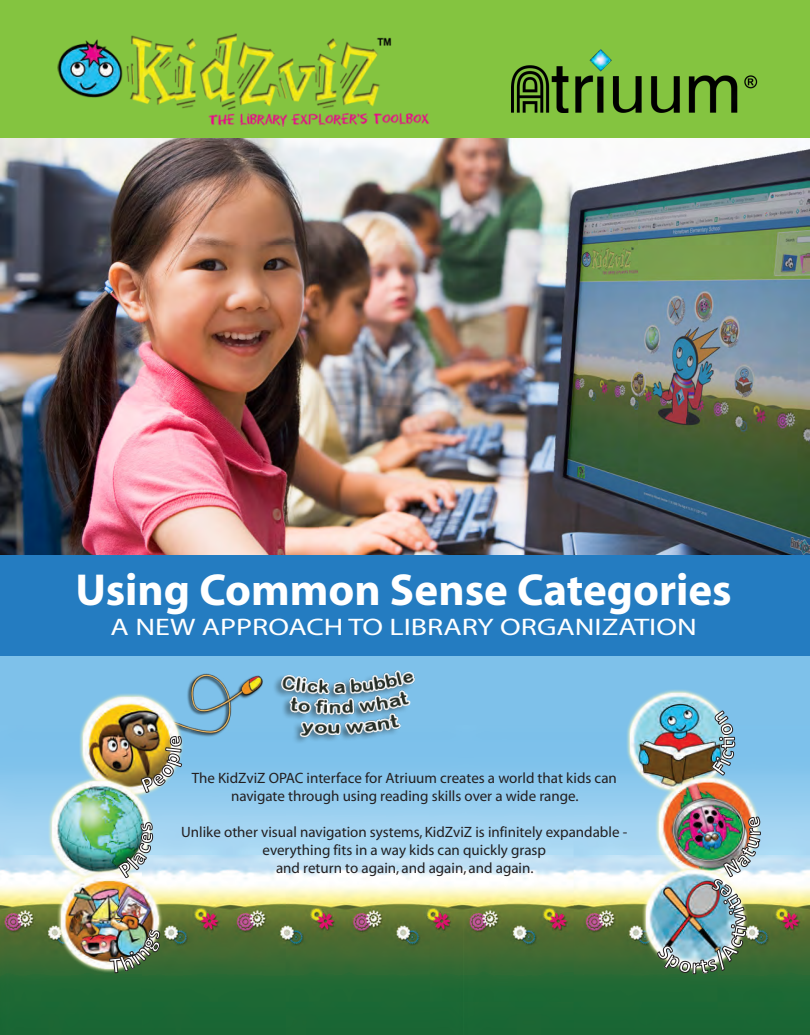
<style>
.page{position:relative;width:810px;height:1035px;background:#fff}
.page>*{position:absolute;margin:0;border:0;box-sizing:border-box;transform-origin:0 0}
.t1{font:700 45px "Myriad";color:#fff}
.t2{font:24px "Myriad";color:#fff;scale:1.25 1}
.t3{font:15px/18px "Myriad";color:#231f20;text-align:center}
</style>
<div class="page">
<img style="left:0;top:86px;width:810px;height:470px">
<img style="left:0;top:724px;width:810px;height:311px">
<div style="left:0;top:656px;width:810px;height:68px;background:#7ec1ea"></div>
<div style="left:1px;top:0;width:809px;height:138px;background:#84c440"></div>
<img style="left:57px;top:33px;width:373px;height:95px">
<div style="left:0;top:556px;width:810px;height:100px;background:#247cc1"></div>
<img style="left:184px;top:673px;width:84px;height:69px">
<img style="left:78px;top:694px;width:106px;height:104px">
<img style="left:47px;top:776px;width:106px;height:106px">
<img style="left:56px;top:867px;width:106px;height:106px">
<img style="left:626px;top:690px;width:93px;height:104px">
<img style="left:655px;top:773px;width:106px;height:93px">
<img style="left:642px;top:866px;width:14px;height:106px">
<img style="left:272px;top:670px;width:151px;height:78px">
<img style="left:511px;top:49px;width:247px;height:64px">
<img style="left:140px;top:715px;width:44px;height:79px">
<img style="left:118px;top:811px;width:36px;height:70px">
<img style="left:109px;top:929px;width:52px;height:62px">
<img style="left:711px;top:710px;width:25px;height:66px">
<img style="left:656px;top:816px;width:105px;height:219px">
<h1 class="t1" style="left:76px;top:567px;width:658px">Using Common Sense Categories</h1>
<h2 class="t2" style="left:111px;top:615px;width:470px">A NEW APPROACH TO LIBRARY ORGANIZATION</h2>
<p class="t3" style="left:192px;top:769px;width:427px">The KidZviZ OPAC interface for Atriuum creates a world that kids can navigate through using reading skills over a wide range.</p>
<p class="t3" style="left:181px;top:823px;width:448px">Unlike other visual navigation systems, KidZviZ is infinitely expandable - everything fits in a way kids can quickly grasp<br>and return to again, and again, and again.</p>
</div>
